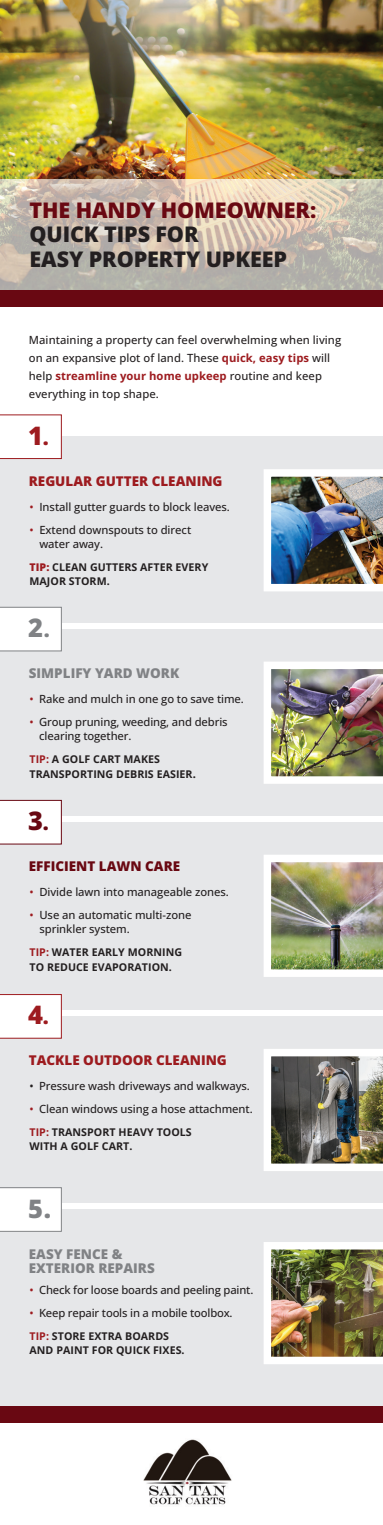
<style>
.page{position:relative;width:383px;height:1525px;background:#fff}
.page>*{position:absolute;margin:0;border:0;box-sizing:border-box;transform-origin:0 0}
.t1{font:800 25.44px "Open Sans";color:#9d1b1f}
.t2{font:800 25.44px "Open Sans";color:#808285}
.t3{font:800 25.44px "Open Sans";color:#690812}
.t4{font:800 21.5px/24.2px "Open Sans";letter-spacing:-.005em;color:#231f20}
.t5{font:800 21.5px "Open Sans";letter-spacing:-.005em;color:#690812}
.t6{font:800 13.44px "Open Sans";color:#9d1b1f}
.t7{font:800 13.44px/14.8px "Open Sans";color:#808285}
.t8{font:800 13.44px "Open Sans";color:#690812}
.t9{font:500 11.25px/18.1px "Open Sans";letter-spacing:-.005em;color:#231f20}
.t10{font:700 10.62px/14.4px "Open Sans";letter-spacing:.005em;color:#231f20}
.s1{font-weight:700;color:#9d1b1f}
.s2{font-size:20.81px}
.s3{color:#9d1b1f}
.s4{font-weight:800;color:#9d1b1f}
.s5{font-size:11.25px}
</style>
<div class="page">
<div style="left:0;top:437px;width:382px;height:186px;background:#e6e7e9"></div>
<svg style="left:0;top:414px;width:62px;height:45px"></svg>
<img style="left:0;top:0;width:382px;height:291px">
<div style="left:0;top:291px;width:382px;height:16px;background:#690812"></div>
<div style="left:0;top:629px;width:382px;height:186px;background:#e6e7e9"></div>
<div style="left:0;top:822px;width:382px;height:187px;background:#e6e7e9"></div>
<div style="left:0;top:1016px;width:382px;height:186px;background:#e6e7e9"></div>
<div style="left:0;top:1209px;width:382px;height:210px;background:#e6e7e9"></div>
<svg style="left:0;top:607px;width:62px;height:44px;background:#f9f9f9"></svg>
<svg style="left:0;top:800px;width:62px;height:44px"></svg>
<svg style="left:0;top:994px;width:62px;height:44px"></svg>
<svg style="left:0;top:1187px;width:62px;height:44px"></svg>
<img style="left:264px;top:469px;width:118px;height:122px">
<img style="left:264px;top:662px;width:118px;height:122px">
<img style="left:264px;top:855px;width:118px;height:122px">
<img style="left:264px;top:1049px;width:118px;height:122px">
<img style="left:264px;top:1242px;width:118px;height:122px">
<div style="left:0;top:1406px;width:382px;height:17px;background:#690812"></div>
<img style="left:143px;top:1439px;width:89px;height:66px">
<h2 class="t5" style="left:29px;top:195px;width:288px">THE HANDY HOMEOWNER:</h2>
<h2 class="t4" style="left:29px;top:222px;width:259px">QUICK TIPS FOR<br>EASY PROPERTY UPKEEP</h2>
<p class="t9" style="left:29px;top:330px;width:313px">Maintaining a property can feel overwhelming when living on an expansive plot of land. These <span class="s1">quick, easy tips</span> will help <span class="s1">streamline your home upkeep</span> routine and keep everything in top shape.</p>
<h1 class="t1" style="left:28px;top:418px;width:22px">1<span class="s2">.</span></h1>
<p class="t6" style="left:29px;top:472px;width:195px">REGULAR GUTTER CLEANING</p>
<p class="t9" style="left:29px;top:497px;width:202px"><span class="s3">•</span> Install gutter guards to block leaves.</p>
<p class="t9" style="left:39px;top:522px;width:153px;line-height:14.4px;text-indent:-10px"><span class="s3">•</span> Extend downspouts to direct water away.</p>
<p class="t10" style="left:29px;top:559px;width:180px"><span class="s4">TIP:</span> CLEAN GUTTERS AFTER EVERY<br>MAJOR STORM.</p>
<h1 class="t2" style="left:28px;top:610px;width:23px">2<span class="s2">.</span></h1>
<p class="t7" style="left:29px;top:665px;width:152px">SIMPLIFY YARD WORK</p>
<p class="t9" style="left:29px;top:690px;width:216px"><span class="s3">•</span> Rake and mulch in one go to save time.</p>
<p class="t9" style="left:39px;top:714px;width:190px;line-height:14.4px;text-indent:-10px"><span class="s3">•</span> Group pruning, weeding, and debris clearing together.</p>
<p class="t10" style="left:29px;top:752px;width:168px"><span class="s3">TIP:</span> A GOLF CART MAKES<br>TRANSPORTING DEBRIS EASIER<span class="s5">.</span></p>
<h1 class="t3" style="left:28px;top:803px;width:22px">3<span class="s2">.</span></h1>
<p class="t8" style="left:29px;top:857px;width:153px">EFFICIENT LAWN CARE</p>
<p class="t9" style="left:29px;top:883px;width:201px"><span class="s3">•</span> Divide lawn into manageable zones.</p>
<p class="t9" style="left:39px;top:907px;width:153px;line-height:14.4px;text-indent:-10px"><span class="s3">•</span> Use an automatic multi-zone sprinkler system.</p>
<p class="t10" style="left:29px;top:945px;width:154px"><span class="s3">TIP:</span> WATER EARLY MORNING<br>TO REDUCE EVAPORATION.</p>
<h1 class="t1" style="left:28px;top:998px;width:22px">4<span class="s2">.</span></h1>
<p class="t6" style="left:29px;top:1051px;width:199px">TACKLE OUTDOOR CLEANING</p>
<p class="t9" style="left:29px;top:1077px;width:222px">• Pressure wash driveways and walkways.</p>
<p class="t9" style="left:29px;top:1100px;width:224px"><span class="s3">•</span> Clean windows using a hose attachment.</p>
<p class="t10" style="left:29px;top:1124px;width:164px"><span class="s3">TIP:</span> TRANSPORT HEAVY TOOLS<br>WITH A GOLF CART.</p>
<h1 class="t2" style="left:28px;top:1191px;width:25px">5.</h1>
<p class="t7" style="left:29px;top:1246px;width:127px">EASY FENCE &amp;<br>EXTERIOR REPAIRS</p>
<p class="t9" style="left:29px;top:1281px;width:225px"><span class="s3">•</span> Check for loose boards and peeling paint.</p>
<p class="t9" style="left:29px;top:1304px;width:204px"><span class="s3">•</span> Keep repair tools in a mobile toolbox.</p>
<p class="t10" style="left:29px;top:1329px;width:156px"><span class="s3">TIP:</span> STORE EXTRA BOARDS<br>AND PAINT FOR QUICK FIXES.</p>
</div>
